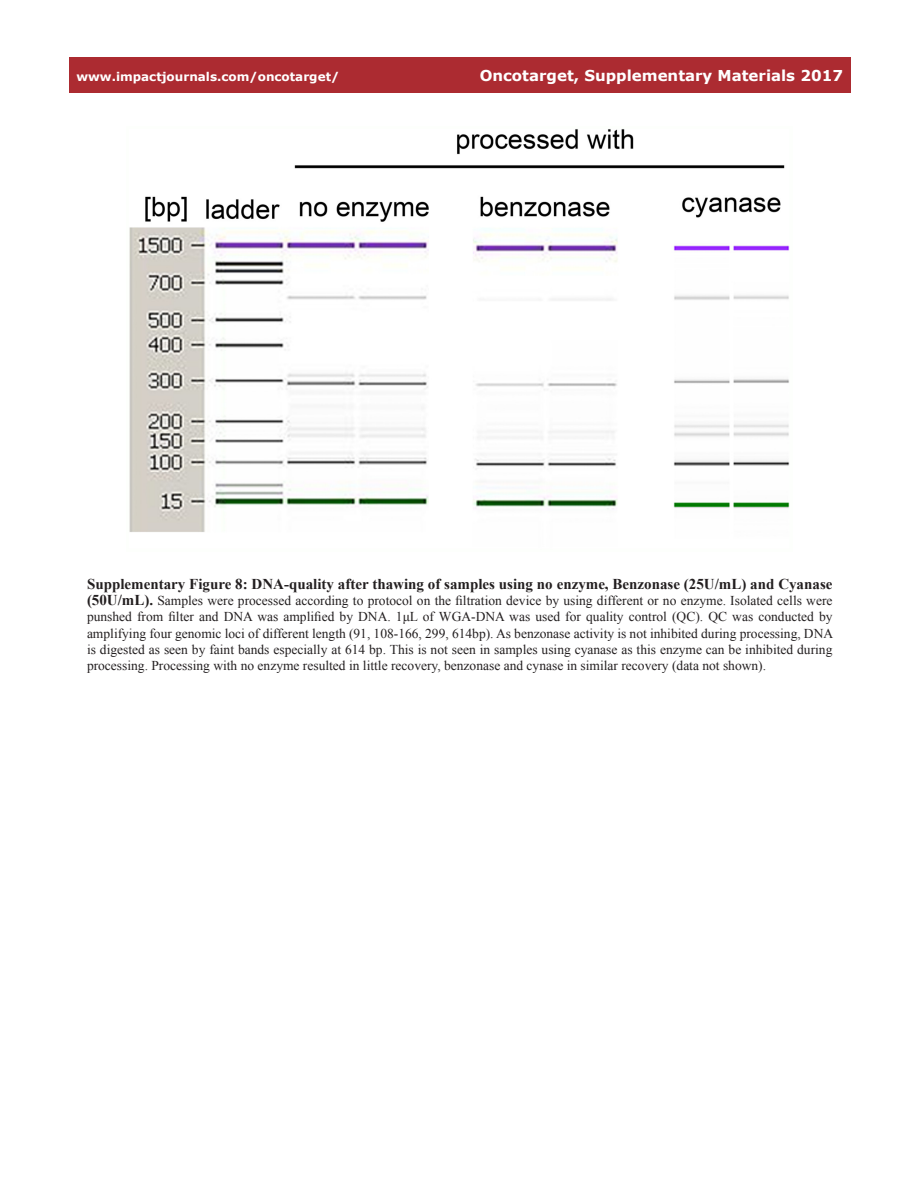
<style>
.page{position:relative;width:918px;height:1188px;background:#fff}
.page>*{position:absolute;margin:0;border:0;box-sizing:border-box;transform-origin:0 0}
.figuretext{font:700 15px "Times New Roman";color:#231f20}
.t1{font:700 15px "Verdana";color:#fff}
.figuretext-2{font:13.5px/16.2px "Times New Roman";color:#231f20;text-align:justify}
.t2{font:700 12px "Verdana";color:#fff}
.s1{font-weight:700;font-size:15px}
</style>
<div class="page">
<div style="left:69px;top:57px;width:781px;height:36px;background:#ac2b31"></div>
<img style="left:129px;top:129px;width:661px;height:403px">
<p class="t2" style="left:76px;top:68px;width:264px">www.impactjournals.com/oncotarget/</p>
<p class="t1" style="left:480px;top:65px;width:365px">Oncotarget, Supplementary Materials 2017</p>
<p class="figuretext" style="left:87px;top:574px;width:747px">Supplementary Figure 8: DNA-quality after thawing of samples using no enzyme, Benzonase (25U/mL) and Cyanase</p>
<p class="figuretext-2" style="left:87px;top:592px;width:748px"><span class="s1">(50U/mL).</span> Samples were processed according to protocol on the filtration device by using different or no enzyme. Isolated cells were punshed from filter and DNA was amplified by DNA. 1μL of WGA-DNA was used for quality control (QC). QC was conducted by amplifying four genomic loci of different length (91, 108-166, 299, 614bp). As benzonase activity is not inhibited during processing, DNA is digested as seen by faint bands especially at 614 bp. This is not seen in samples using cyanase as this enzyme can be inhibited during processing. Processing with no enzyme resulted in little recovery, benzonase and cynase in similar recovery (data not shown).</p>
</div>
